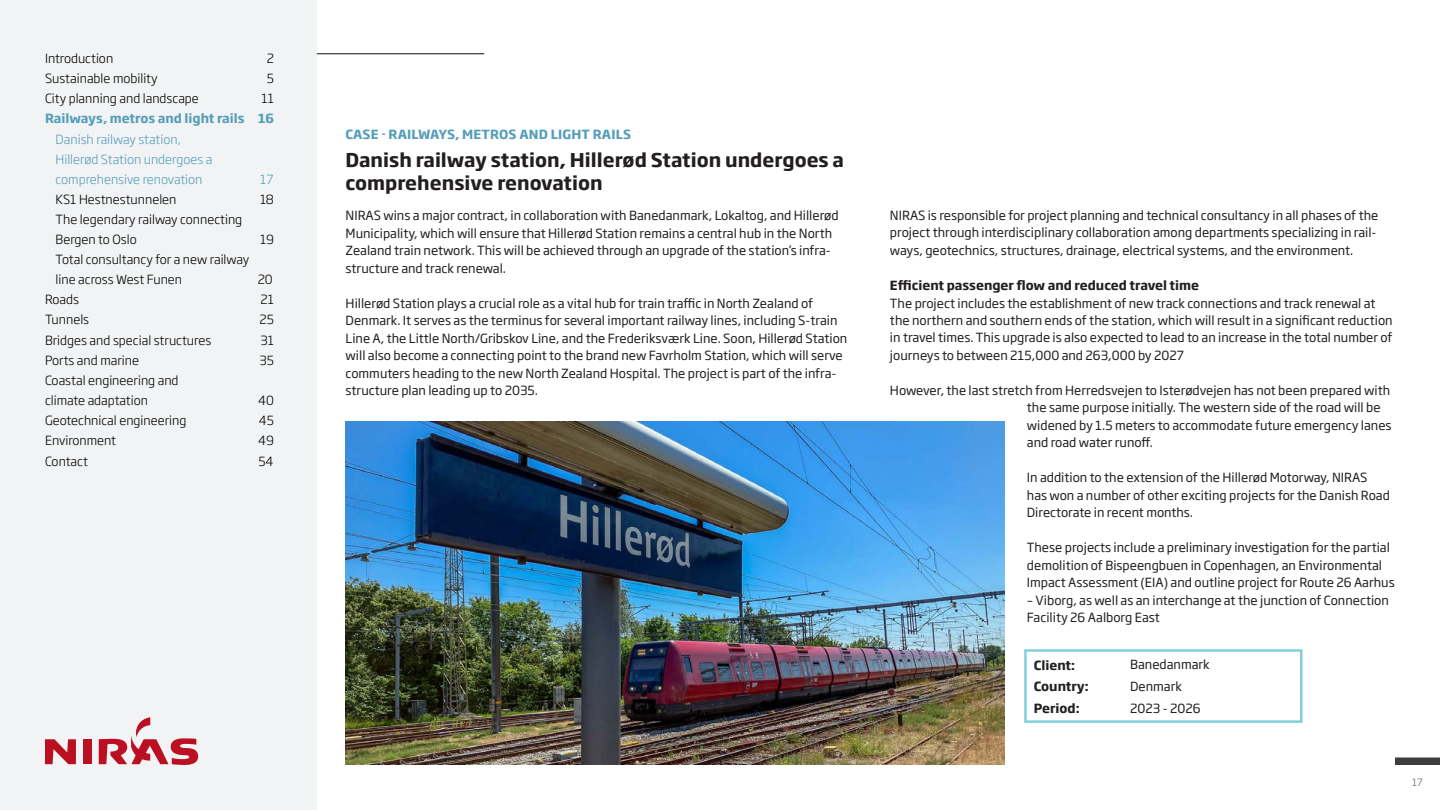
<style>
.page{position:relative;width:1440px;height:810px;background:#fff}
.page>*{position:absolute;margin:0;border:0;box-sizing:border-box;transform-origin:0 0}
.Header_CASES{font:700 18.75px/22.5px "Soho Gothic Pro";color:#231f20}
.Brødtekst{font:12.5px/17.5px "Soho Gothic Pro";color:#231f20}
.Paragraph_Style_1{font:300 12.5px/20px "Soho Gothic Pro";color:#000}
.Paragraph_Style_1-2{font:300 12.5px/20px "Soho Gothic Pro";color:#569eba}
.Paragraph_Style_1-3{font:700 12.5px "Soho Gothic Pro";color:#569eba}
.Brødtekst_fed{font:700 12.5px "Soho Gothic Pro";color:#231f20}
.Tabel_tekst{font:12.5px "Soho Gothic Pro";color:#231f20}
.Tabel_tekst_copy{font:700 12.5px "Soho Gothic Pro";color:#231f20}
.t1{font:300 10px "Soho Gothic Pro";color:#636366}
</style>
<div class="page">
<div style="left:0;top:0;width:317px;height:810px;background:#f2f3f4"></div>
<svg style="left:45px;top:739px;width:31px;height:25px"></svg>
<div style="left:83px;top:739px;width:8px;height:25px;background:#ba1021"></div>
<svg style="left:99px;top:717px;width:99px;height:48px"></svg>
<div style="left:1024px;top:649px;width:279px;height:74px;border:2px solid #80d0db"></div>
<img style="left:345px;top:421px;width:659px;height:344px">
<div style="left:1395px;top:758px;width:45px;height:7px;background:#3e3e3f"></div>
<hr style="left:317px;top:53px;width:167px;height:1px;background:#3e3e3f">
<p class="Paragraph_Style_1" style="left:45px;top:48px;width:70px">Introduction</p>
<p class="Paragraph_Style_1" style="left:267px;top:48px;width:9px">2</p>
<p class="Paragraph_Style_1" style="left:45px;top:68px;width:114px">Sustainable mobility</p>
<p class="Paragraph_Style_1" style="left:267px;top:68px;width:9px">5</p>
<p class="Paragraph_Style_1" style="left:45px;top:88px;width:155px">City planning and landscape</p>
<p class="Paragraph_Style_1" style="left:262px;top:88px;width:14px">11</p>
<p class="Paragraph_Style_1-3" style="left:45px;top:109px;width:231px">Railways, metros and light rails 16</p>
<p class="Paragraph_Style_1-2" style="left:56px;top:128px;width:158px">Danish railway station,<br>Hillerød Station undergoes a comprehensive renovation</p>
<p class="Paragraph_Style_1-2" style="left:260px;top:168px;width:15px">17</p>
<p class="Paragraph_Style_1" style="left:56px;top:188px;width:122px">KS1 Hestnestunnelen</p>
<p class="Paragraph_Style_1" style="left:260px;top:188px;width:16px">18</p>
<p class="Paragraph_Style_1" style="left:56px;top:209px;width:188px">The legendary railway connecting<br>Bergen to Oslo</p>
<p class="Paragraph_Style_1" style="left:260px;top:229px;width:16px">19</p>
<p class="Paragraph_Style_1" style="left:56px;top:249px;width:195px">Total consultancy for a new railway line across West Funen</p>
<p class="Paragraph_Style_1" style="left:258px;top:269px;width:17px">20</p>
<p class="Paragraph_Style_1" style="left:45px;top:289px;width:36px">Roads</p>
<p class="Paragraph_Style_1" style="left:261px;top:289px;width:15px">21</p>
<p class="Paragraph_Style_1" style="left:45px;top:309px;width:46px">Tunnels</p>
<p class="Paragraph_Style_1" style="left:260px;top:309px;width:16px">25</p>
<p class="Paragraph_Style_1" style="left:45px;top:329px;width:168px">Bridges and special structures</p>
<p class="Paragraph_Style_1" style="left:261px;top:329px;width:15px">31</p>
<p class="Paragraph_Style_1" style="left:45px;top:350px;width:96px">Ports and marine</p>
<p class="Paragraph_Style_1" style="left:260px;top:350px;width:16px">35</p>
<p class="Paragraph_Style_1" style="left:45px;top:370px;width:135px">Coastal engineering and climate adaptation</p>
<p class="Paragraph_Style_1" style="left:258px;top:390px;width:17px">40</p>
<p class="Paragraph_Style_1" style="left:45px;top:410px;width:143px">Geotechnical engineering</p>
<p class="Paragraph_Style_1" style="left:259px;top:410px;width:17px">45</p>
<p class="Paragraph_Style_1" style="left:45px;top:430px;width:73px">Environment</p>
<p class="Paragraph_Style_1" style="left:258px;top:430px;width:17px">49</p>
<p class="Paragraph_Style_1" style="left:45px;top:450px;width:44px">Contact</p>
<p class="Paragraph_Style_1" style="left:258px;top:450px;width:17px">54</p>
<p class="Paragraph_Style_1-3" style="left:345px;top:124px;width:287px">CASE - RAILWAYS, METROS AND LIGHT RAILS</p>
<p class="Header_CASES" style="left:345px;top:148px;width:500px">Danish railway station, Hillerød Station undergoes a comprehensive renovation</p>
<p class="Brødtekst" style="left:346px;top:206px;width:495px">NIRAS wins a major contract, in collaboration with Banedanmark, Lokaltog, and Hillerød Municipality, which will ensure that Hillerød Station remains a central hub in the North Zealand train network. This will be achieved through an upgrade of the station’s infra&shy;structure and track renewal.</p>
<p class="Brødtekst" style="left:346px;top:293px;width:503px">Hillerød Station plays a crucial role as a vital hub for train traffic in North Zealand of Denmark. It serves as the terminus for several important railway lines, including S-train Line A, the Little North/Gribskov Line, and the Frederiksværk Line. Soon, Hillerød Station will also become a connecting point to the brand new Favrholm Station, which will serve commuters heading to the new North Zealand Hospital. The project is part of the infra&shy;structure plan leading up to 2035.</p>
<p class="Brødtekst" style="left:890px;top:206px;width:490px">NIRAS is responsible for project planning and technical consultancy in all phases of the project through interdisciplinary collaboration among departments specializing in rail&shy;ways, geotechnics, structures, drainage, electrical systems, and the environment.</p>
<p class="Brødtekst_fed" style="left:890px;top:275px;width:311px">Efficient passenger flow and reduced travel time</p>
<p class="Brødtekst" style="left:890px;top:293px;width:504px">The project includes the establishment of new track connections and track renewal at the northern and southern ends of the station, which will result in a significant reduction in travel times. This upgrade is also expected to lead to an increase in the total number of journeys to between 215,000 and 263,000 by 2027</p>
<p class="Brødtekst" style="left:1027px;top:381px;width:366px;text-indent:-137px">However, the last stretch from Herredsvejen to Isterødvejen has not been prepared with the same purpose initially. The western side of the road will be widened by 1.5 meters to accommodate future emergency lanes and road water runoff.</p>
<p class="Brødtekst" style="left:1027px;top:468px;width:365px">In addition to the extension of the Hillerød Motorway, NIRAS has won a number of other exciting projects for the Danish Road<br>Directorate in recent months.</p>
<p class="Brødtekst" style="left:1027px;top:538px;width:369px">These projects include a preliminary investigation for the partial demolition of Bispeengbuen in Copenhagen, an Environmental<br>Impact Assessment (EIA) and outline project for Route 26 Aarhus</p>
<p class="Brødtekst" style="left:1027px;top:591px;width:364px">– Viborg, as well as an interchange at the junction of Connection<br>Facility 26 Aalborg East</p>
<p class="Tabel_tekst_copy" style="left:1034px;top:655px;width:43px">Client:</p>
<p class="Tabel_tekst" style="left:1130px;top:655px;width:81px">Banedanmark</p>
<p class="Tabel_tekst_copy" style="left:1034px;top:676px;width:57px">Country:</p>
<p class="Tabel_tekst" style="left:1130px;top:676px;width:53px">Denmark</p>
<p class="Tabel_tekst_copy" style="left:1034px;top:698px;width:47px">Period:</p>
<p class="Tabel_tekst" style="left:1130px;top:698px;width:72px">2023 - 2026</p>
<p class="t1" style="left:1412px;top:775px;width:12px">17</p>
</div>
